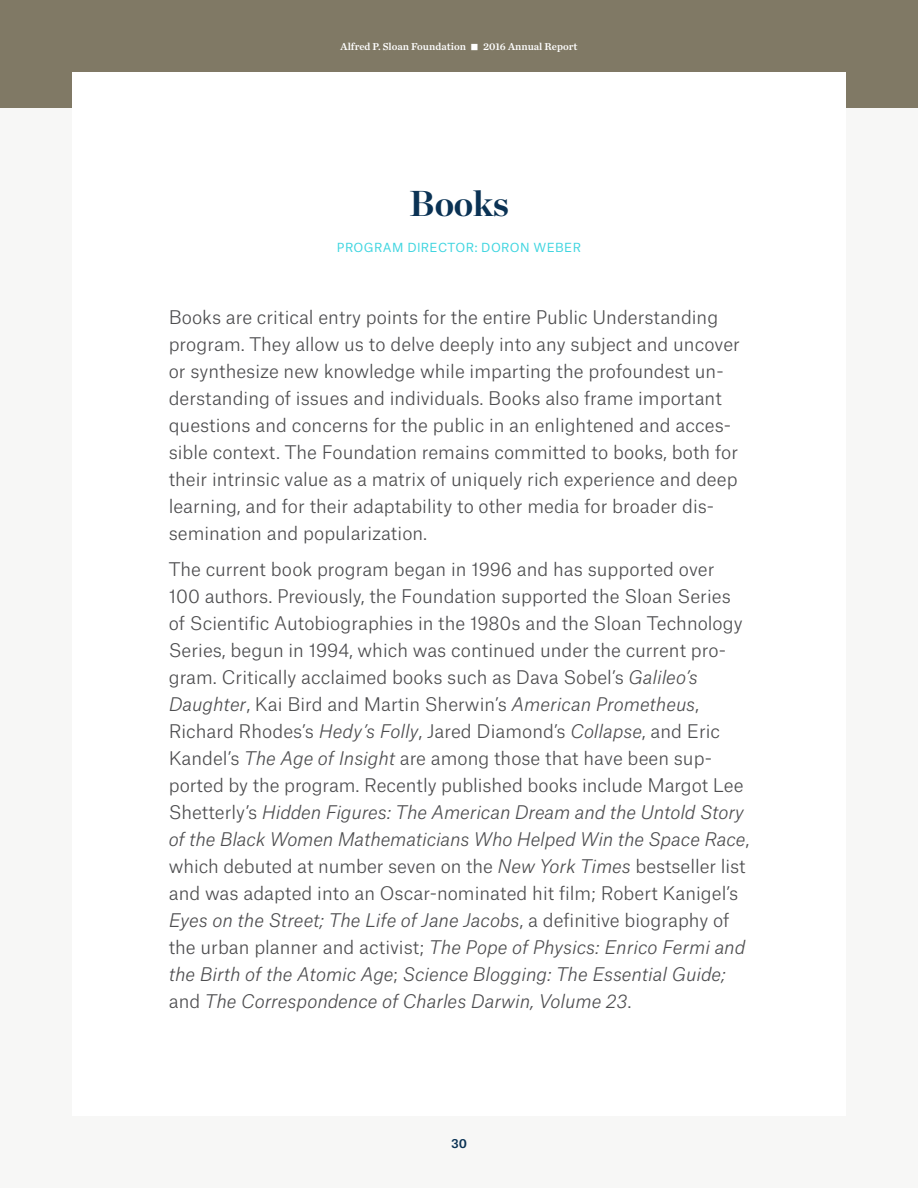
<style>
.page{position:relative;width:918px;height:1188px;background:#f7f7f6}
.page>*{position:absolute;margin:0;border:0;box-sizing:border-box;transform-origin:0 0}
.t1{font:700 36px "Chronicle Display";letter-spacing:-.005em;color:#0a3254}
.t2{font:300 18px/27px "Atlas Grotesk";color:#4d4d4f}
.t3{font:12px "Atlas Grotesk";letter-spacing:.03em;color:#3fd5e0}
.t4{font:500 12px "Atlas Grotesk";color:#0a3254}
.t5{font:10.5px "Chronicle Text G1 Semi";color:#fff}
.s1{font-style:italic}
</style>
<div class="page">
<div style="left:0;top:0;width:918px;height:108px;background:#807965"></div>
<div style="left:72px;top:72px;width:774px;height:1044px;background:#fff"></div>
<p class="t5" style="left:341px;top:38px;width:127px">Alfred P. Sloan Foundation</p>
<p class="t5" style="left:483px;top:38px;width:96px">2016 Annual Report</p>
<h1 class="t1" style="left:409px;top:180px;width:101px">Books</h1>
<p class="t3" style="left:337px;top:238px;width:246px">PROGRAM DIRECTOR: DORON WEBER</p>
<p class="t2" style="left:169px;top:302px;width:573px">Books are critical entry points for the entire Public Understanding program. They allow us to delve deeply into any subject and uncover or synthesize new knowledge while imparting the profoundest un&shy;derstanding of issues and individuals. Books also frame important questions and concerns for the public in an enlightened and acces&shy;sible context. The Foundation remains committed to books, both for their intrinsic value as a matrix of uniquely rich experience and deep learning, and for their adaptability to other media for broader dis&shy;semination and popularization.</p>
<p class="t2" style="left:169px;top:554px;width:582px">The current book program began in 1996 and has supported over 100 authors. Previously, the Foundation supported the Sloan Series of Scientific Autobiographies in the 1980s and the Sloan Technology Series, begun in 1994, which was continued under the current pro&shy;gram. Critically acclaimed books such as Dava Sobel’s <span class="s1">Galileo’s Daughter</span>, Kai Bird and Martin Sherwin’s <span class="s1">American Prometheus</span>, Richard Rhodes’s <span class="s1">Hedy’s Folly</span>, Jared Diamond’s <span class="s1">Collapse</span>, and Eric Kandel’s <span class="s1">The Age of Insight</span> are among those that have been sup&shy;ported by the program. Recently published books include Margot Lee Shetterly’s <span class="s1">Hidden Figures: The American Dream and the Untold Story of the Black Women Mathematicians Who Helped Win the Space Race</span>, which debuted at number seven on the <span class="s1">New York Times</span> bestseller list and was adapted into an Oscar-nominated hit film; Robert Kanigel’s <span class="s1">Eyes on the Street; The Life of Jane Jacobs</span>, a definitive biography of the urban planner and activist; <span class="s1">The Pope of Physics: Enrico Fermi and the Birth of the Atomic Age</span>; <span class="s1">Science Blogging: The Essential Guide; </span>and <span class="s1">The Correspondence of Charles Darwin, Volume 23</span>.</p>
<p class="t4" style="left:451px;top:1133px;width:17px">30</p>
</div>
